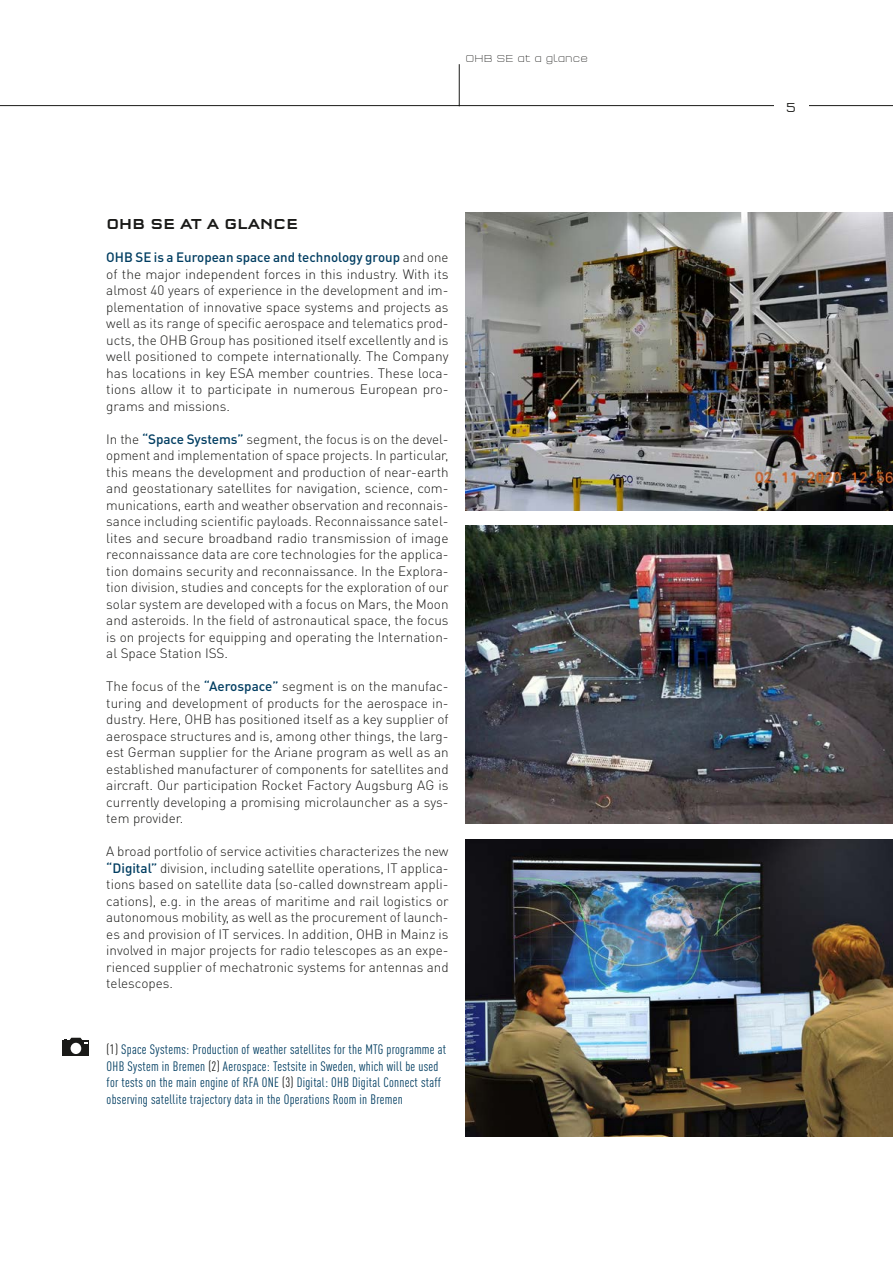
<style>
.page{position:relative;width:893px;height:1263px;background:#fff}
.page>*{position:absolute;margin:0;border:0;box-sizing:border-box;transform-origin:0 0}
.t1{font:500 15px "Q Type Square OT";letter-spacing:.01em;color:#1a1a18}
.t2{font:300 13.5px/16.5px "DIN Pro";color:#1a1a18;text-align:justify}
.t3{font:condensed 13.5px/16.5px "DIN Pro";letter-spacing:.02em;color:#003d61}
.t4{font:300 13.5px "Q Type Square OT";color:#1a1a18}
.t5{font:300 expanded 10.5px "Q Type Square OT";color:#1a1a18}
.s1{font-weight:500;color:#003d61}
.s2{color:#1a1a18}
</style>
<div class="page">
<img style="left:466px;top:213px;width:427px;height:297px">
<img style="left:466px;top:839px;width:427px;height:298px">
<div style="left:63px;top:1040px;width:26px;height:16px;background:#1a1a18"></div>
<div style="left:71px;top:1043px;width:10px;height:11px;background:#fff;border-radius:50%"></div>
<svg style="left:64px;top:1038px;width:24px;height:5px"></svg>
<img style="left:466px;top:526px;width:427px;height:297px">
<hr style="left:0;top:105px;width:893px;height:1px;background:#1a1a18">
<hr style="left:459px;top:65px;width:1px;height:41px;background:#1a1a18">
<div style="left:774px;top:96px;width:34px;height:20px;background:#fff"></div>
<p class="t5" style="left:466px;top:52px;width:124px">OHB SE at a glance</p>
<p class="t1" style="left:106px;top:215px;width:193px">OHB SE AT A GLANCE</p>
<p class="t2" style="left:106px;top:248px;width:344px"><span class="s1">OHB SE is a European space and technology group</span> and one of the major independent forces in this industry. With its almost 40 years of experience in the development and im&shy;plementation of innovative space systems and projects as well as its range of specific aerospace and telematics prod&shy;ucts, the OHB Group has positioned itself excellently and is well positioned to compete internationally. The Company has locations in key ESA member countries. These loca&shy;tions allow it to participate in numerous European pro&shy;grams and missions.</p>
<p class="t2" style="left:106px;top:430px;width:344px">In the <span class="s1">“Space Systems”</span> segment, the focus is on the devel&shy;opment and implementation of space projects. In particular, this means the development and production of near-earth and geostationary satellites for navigation, science, com&shy;munications, earth and weather observation and reconnais&shy;sance including scientific payloads. Reconnaissance satel&shy;lites and secure broadband radio transmission of image reconnaissance data are core technologies for the applica&shy;tion domains security and reconnaissance. In the Explora&shy;tion division, studies and concepts for the exploration of our solar system are developed with a focus on Mars, the Moon and asteroids. In the field of astronautical space, the focus is on projects for equipping and operating the Internation&shy;al Space Station ISS.</p>
<p class="t2" style="left:106px;top:677px;width:344px">The focus of the <span class="s1">“Aerospace”</span> segment is on the manufac&shy;turing and development of products for the aerospace in&shy;dustry. Here, OHB has positioned itself as a key supplier of aerospace structures and is, among other things, the larg&shy;est German supplier for the Ariane program as well as an established manufacturer of components for satellites and aircraft. Our participation Rocket Factory Augsburg AG is currently developing a promising microlauncher as a sys&shy;tem provider.</p>
<p class="t2" style="left:106px;top:842px;width:344px">A broad portfolio of service activities characterizes the new <span class="s1">“Digital”</span> division, including satellite operations, IT applica&shy;tions based on satellite data (so-called downstream appli&shy;cations), e.g. in the areas of maritime and rail logistics or autonomous mobility, as well as the procurement of launch&shy;es and provision of IT services. In addition, OHB in Mainz is involved in major projects for radio telescopes as an expe&shy;rienced supplier of mechatronic systems for antennas and telescopes.</p>
<p class="t3" style="left:107px;top:1041px;width:341px"><span class="s2">(1)</span> Space Systems: Production of weather satellites for the MTG programme at OHB System in Bremen <span class="s2">(2)</span> Aerospace: Testsite in Sweden, which will be used for tests on the main engine of RFA ONE <span class="s2">(3)</span> Digital: OHB Digital Connect staff observing satellite trajectory data in the Operations Room in Bremen</p>
<p class="t4" style="left:786px;top:99px;width:12px">5</p>
</div>
